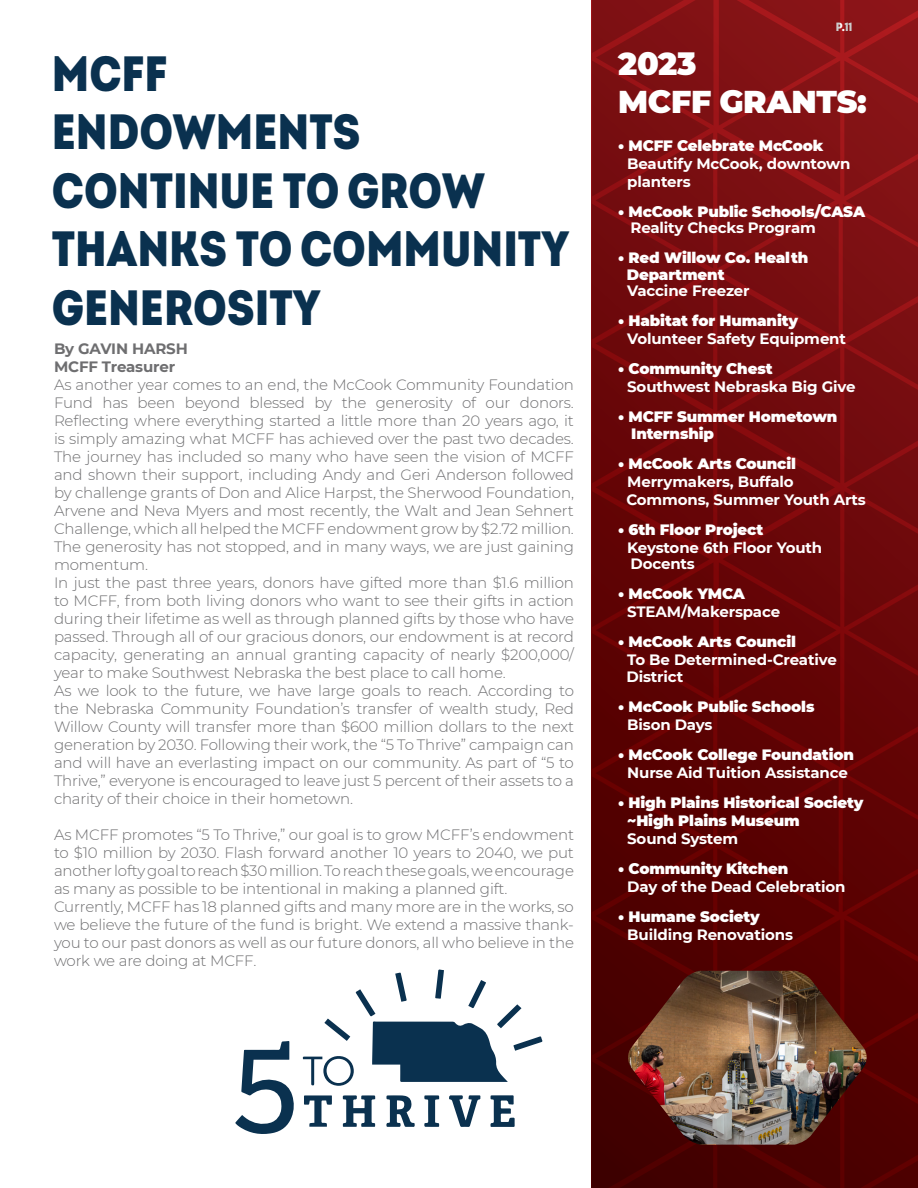
<style>
.page{position:relative;width:918px;height:1188px;background:#fff}
.page>*{position:absolute;margin:0;border:0;box-sizing:border-box;transform-origin:0 0}
.t1{font:49.5px/58.5px "Intro Demo Cond Black CAPS";color:#0a314f}
.t2{font:900 31.5px "Montserrat";letter-spacing:-.01em;color:#fff}
.t3{font:300 15px/18px "Montserrat";letter-spacing:-.01em;color:#6e6e70;text-align:justify}
.t4{font:900 15px/18px "Montserrat";letter-spacing:-.01em;color:#fff}
.t5{font:700 15px "Montserrat";letter-spacing:-.01em;color:#fff}
.t6{font:700 15px "Montserrat";letter-spacing:-.01em;color:#6e6e70}
.t7{font:12px "Intro Demo Cond Black CAPS";color:#fff}
</style>
<div class="page">
<svg style="left:592px;top:0;width:326px;height:1188px;background:#6a0709"></svg>
<img style="left:627px;top:971px;width:241px;height:174px">
<svg style="left:235px;top:1041px;width:59px;height:93px"></svg>
<svg style="left:343px;top:1095px;width:32px;height:32px"></svg>
<svg style="left:386px;top:1095px;width:29px;height:32px"></svg>
<svg style="left:490px;top:1095px;width:25px;height:32px"></svg>
<svg style="left:449px;top:1095px;width:32px;height:32px"></svg>
<svg style="left:304px;top:1095px;width:28px;height:32px"></svg>
<svg style="left:424px;top:1095px;width:15px;height:32px"></svg>
<svg style="left:303px;top:969px;width:240px;height:117px"></svg>
<p class="t1" style="left:52px;top:44px;width:117px">MCFF</p>
<p class="t1" style="left:52px;top:103px;width:519px">ENDOWMENTS<br>CONTINUE TO GROW<br>THANKS TO COMM UNITY<br>GENEROSITY</p>
<p class="t6" style="left:54px;top:338px;width:135px">By GAVIN HARSH</p>
<p class="t6" style="left:54px;top:356px;width:123px">MCFF Treasurer</p>
<p class="t3" style="left:54px;top:375px;width:522px">As another year comes to an end, the McCook Community Foundation Fund has been beyond blessed by the generosity of our donors.<br>Reflecting where everything started a little more than 20 years ago, it is simply amazing what MCFF has achieved over the past two decades.<br>The journey has included so many who have seen the vision of MCFF and shown their support, including Andy and Geri Anderson followed by challenge grants of Don and Alice Harpst, the Sherwood Foundation, Arvene and Neva Myers and most recently, the Walt and Jean Sehnert Challenge, which all helped the MCFF endowment grow by $2.72 million.</p>
<p class="t3" style="left:54px;top:537px;width:521px">The generosity has not stopped, and in many ways, we are just gaining momentum.</p>
<p class="t3" style="left:54px;top:573px;width:522px">In just the past three years, donors have gifted more than $1.6 million to MCFF, from both living donors who want to see their gifts in action during their lifetime as well as through planned gifts by those who have passed. Through all of our gracious donors, our endowment is at record capacity, generating an annual granting capacity of nearly $200,000/ year to make Southwest Nebraska the best place to call home.</p>
<p class="t3" style="left:54px;top:681px;width:522px">As we look to the future, we have large goals to reach. According to the Nebraska Community Foundation’s transfer of wealth study, Red Willow County will transfer more than $600 million dollars to the next generation by 2030. Following their work, the “5 To Thrive” campaign can and will have an everlasting impact on our community. As part of “5 to Thrive,” everyone is encouraged to leave just 5 percent of their assets to a charity of their choice in their hometown.</p>
<p class="t3" style="left:54px;top:825px;width:521px">As MCFF promotes “5 To Thrive,” our goal is to grow MCFF’s endowment to $10 million by 2030. Flash forward another 10 years to 2040, we put another lofty goal to reach $30 million. To reach these goals, we encourage as many as possible to be intentional in making a planned gift.</p>
<p class="t3" style="left:54px;top:897px;width:522px">Currently, MCFF has 18 planned gifts and many more are in the works, so we believe the future of the fund is bright. We extend a massive thank&shy;you to our past donors as well as our future donors, all who believe in the work we are doing at MCFF.</p>
<p class="t7" style="left:836px;top:20px;width:18px">P.11</p>
<p class="t2" style="left:618px;top:40px;width:80px">2023</p>
<p class="t2" style="left:618px;top:78px;width:250px">MCFF GRANTS:</p>
<p class="t4" style="left:618px;top:136px;width:207px">• MCFF Celebrate McCook</p>
<p class="t5" style="left:627px;top:153px;width:225px">Beautify McCook, downtown</p>
<p class="t5" style="left:627px;top:171px;width:65px">planters</p>
<p class="t4" style="left:618px;top:202px;width:248px">• McCook Public Schools/CASA</p>
<p class="t5" style="left:631px;top:217px;width:187px">Reality Checks Program</p>
<p class="t4" style="left:618px;top:248px;width:192px">• Red Willow Co. Health</p>
<p class="t4" style="left:627px;top:265px;width:99px">Department</p>
<p class="t5" style="left:627px;top:280px;width:124px">Vaccine Freezer</p>
<p class="t4" style="left:618px;top:311px;width:181px">• Habitat for Humanity</p>
<p class="t5" style="left:627px;top:328px;width:220px">Volunteer Safety Equipment</p>
<p class="t4" style="left:618px;top:359px;width:156px">• Community Chest</p>
<p class="t5" style="left:627px;top:376px;width:230px">Southwest Nebraska Big Give</p>
<p class="t4" style="left:618px;top:407px;width:221px">• MCFF Summer Hometown</p>
<p class="t4" style="left:631px;top:424px;width:84px">Internship</p>
<p class="t4" style="left:618px;top:454px;width:179px">• McCook Arts Council</p>
<p class="t5" style="left:627px;top:471px;width:168px">Merrymakers, Buffalo</p>
<p class="t5" style="left:626px;top:489px;width:241px">Commons, Summer Youth Arts</p>
<p class="t4" style="left:618px;top:520px;width:147px">• 6th Floor Project</p>
<p class="t5" style="left:627px;top:537px;width:197px">Keystone 6th Floor Youth</p>
<p class="t5" style="left:631px;top:553px;width:66px">Docents</p>
<p class="t4" style="left:618px;top:584px;width:128px">• McCook YMCA</p>
<p class="t5" style="left:627px;top:601px;width:154px">STEAM/Makerspace</p>
<p class="t4" style="left:618px;top:632px;width:179px">• McCook Arts Council</p>
<p class="t5" style="left:627px;top:649px;width:211px">To Be Determined-Creative</p>
<p class="t5" style="left:626px;top:666px;width:58px">District</p>
<p class="t4" style="left:618px;top:697px;width:198px">• McCook Public Schools</p>
<p class="t5" style="left:627px;top:714px;width:87px">Bison Days</p>
<p class="t4" style="left:618px;top:745px;width:237px">• McCook College Foundation</p>
<p class="t5" style="left:627px;top:762px;width:222px">Nurse Aid Tuition Assistance</p>
<p class="t4" style="left:627px;top:793px;width:238px;text-indent:-9px">• High Plains Historical Society ~High Plains Museum</p>
<p class="t5" style="left:627px;top:828px;width:112px">Sound System</p>
<p class="t4" style="left:618px;top:859px;width:172px">• Community Kitchen</p>
<p class="t5" style="left:627px;top:876px;width:220px">Day of the Dead Celebration</p>
<p class="t4" style="left:618px;top:907px;width:143px">• Humane Society</p>
<p class="t5" style="left:627px;top:924px;width:167px">Building Renovations</p>
</div>
